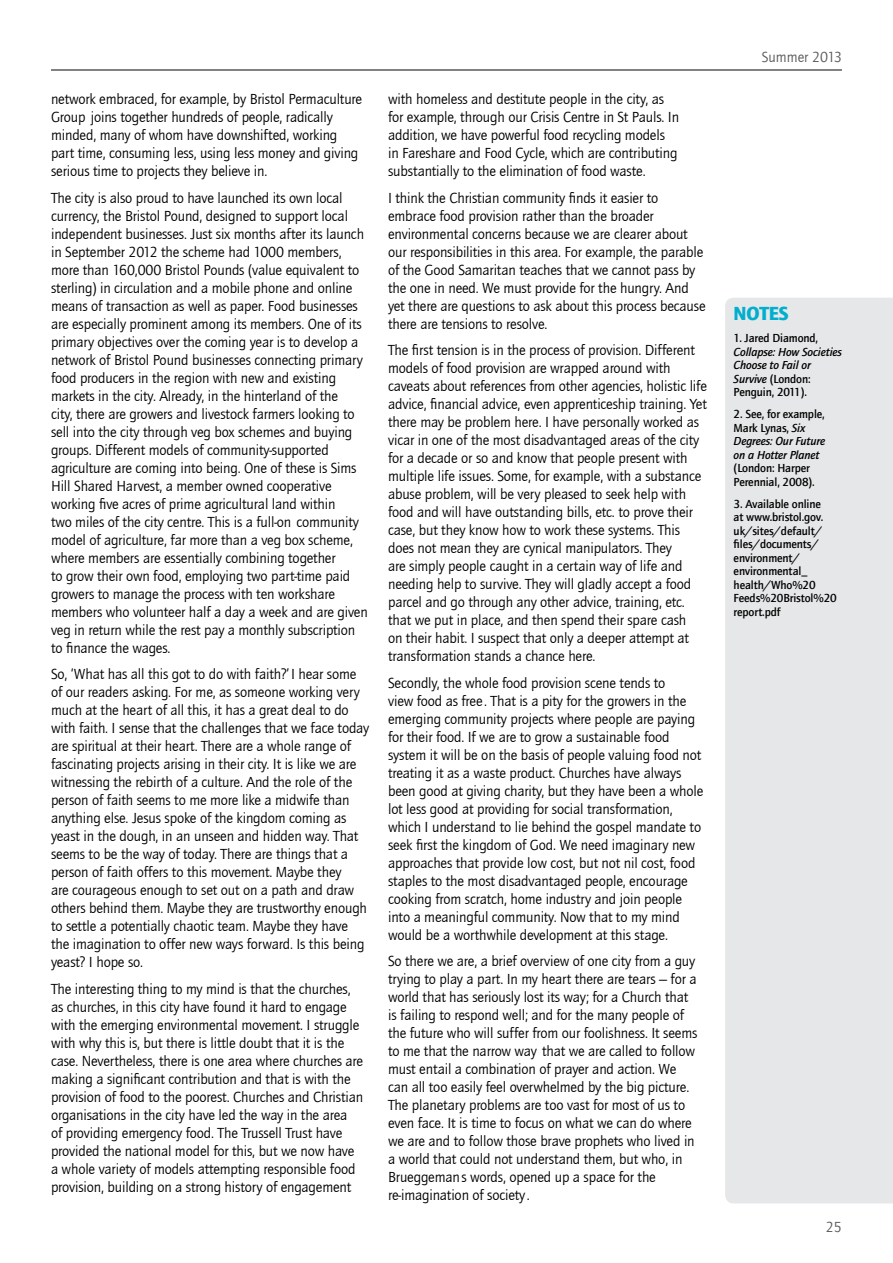
<style>
.page{position:relative;width:893px;height:1263px;background:#fff}
.page>*{position:absolute;margin:0;border:0;box-sizing:border-box;transform-origin:0 0}
.t1{font:900 19.5px "ITC Quay Sans Com";letter-spacing:-.01em;color:#00aece}
.t2{font:15px/18px "ITC Quay Sans Com";letter-spacing:-.01em;color:#000}
.t3{font:15px "ITC Quay Sans Com";color:#58595b}
.t4{font:500 12px/13.5px "ITC Quay Sans Com";letter-spacing:-.01em;color:#000}
.t5{font:italic 500 12px/13.5px "ITC Quay Sans";letter-spacing:-.01em;color:#000}
.s1{font-family:"ITC Quay Sans";font-style:italic}
</style>
<div class="page">
<hr style="left:51px;top:69px;width:791px;height:2px;background:#58595b">
<div style="left:725px;top:298px;width:168px;height:905px;background:#e6e7e8"></div>
<p class="t2" style="left:51px;top:90px;width:313px">network embraced, for example, by Bristol Permaculture Group joins together hundreds of people, radically minded, many of whom have downshifted, working part time, consuming less, using less money and giving serious time to projects they believe in.</p>
<p class="t2" style="left:51px;top:189px;width:318px">The city is also proud to have launched its own local currency, the Bristol Pound, designed to support local independent businesses. Just six months after its launch in September 2012 the scheme had 1000 members, more than 160,000 Bristol Pounds (value equivalent to sterling) in circulation and a mobile phone and online means of transaction as well as paper. Food businesses are especially prominent among its members. One of its primary objectives over the coming year is to develop a network of Bristol Pound businesses connecting primary food producers in the region with new and existing markets in the city. Already, in the hinterland of the<br>city, there are growers and livestock farmers looking to sell into the city through veg box schemes and buying groups. Different models of community-supported agriculture are coming into being. One of these is Sims Hill Shared Harvest, a member owned cooperative working five acres of prime agricultural land within<br>two miles of the city centre. This is a full-on community model of agriculture, far more than a veg box scheme, where members are essentially combining together<br>to grow their own food, employing two part-time paid growers to manage the process with ten workshare members who volunteer half a day a week and are given veg in return while the rest pay a monthly subscription to finance the wages.</p>
<p class="t2" style="left:51px;top:665px;width:320px">So, ‘What has all this got to do with faith?’I hear some of our readers asking. For me, as someone working very much at the heart of all this, it has a great deal to do with faith. I sense that the challenges that we face today are spiritual at their heart. There are a whole range of fascinating projects arising in their city. It is like we are witnessing the rebirth of a culture. And the role of the person of faith seems to me more like a midwife than anything else. Jesus spoke of the kingdom coming as yeast in the dough, in an unseen and hidden way. That seems to be the way of today. There are things that a person of faith offers to this movement. Maybe they<br>are courageous enough to set out on a path and draw others behind them. Maybe they are trustworthy enough to settle a potentially chaotic team. Maybe they have the imagination to offer new ways forward. Is this being yeast? I hope so.</p>
<p class="t2" style="left:51px;top:980px;width:314px">The interesting thing to my mind is that the churches, as churches, in this city have found it hard to engage with the emerging environmental movement. I struggle with why this is, but there is little doubt that it is the case. Nevertheless, there is one area where churches are making a significant contribution and that is with the provision of food to the poorest. Churches and Christian organisations in the city have led the way in the area<br>of providing emergency food. The Trussell Trust have provided the national model for this, but we now have a whole variety of models attempting responsible food provision, building on a strong history of engagement</p>
<p class="t2" style="left:388px;top:90px;width:293px">with homeless and destitute people in the city, as for example, through our Crisis Centre in St Pauls. In addition, we have powerful food recycling models in Fareshare and Food Cycle, which are contributing substantially to the elimination of food waste.</p>
<p class="t2" style="left:388px;top:189px;width:319px">I think the Christian community finds it easier to embrace food provision rather than the broader environmental concerns because we are clearer about our responsibilities in this area. For example, the parable of the Good Samaritan teaches that we cannot pass by the one in need. We must provide for the hungry. And yet there are questions to ask about this process because there are tensions to resolve.</p>
<p class="t2" style="left:388px;top:341px;width:320px">The first tension is in the process of provision. Different models of food provision are wrapped around with caveats about references from other agencies, holistic life advice, financial advice, even apprenticeship training. Yet there may be problem here. I have personally worked as vicar in one of the most disadvantaged areas of the city for a decade or so and know that people present with multiple life issues. Some, for example, with a substance abuse problem, will be very pleased to seek help with food and will have outstanding bills, etc. to prove their case, but they know how to work these systems. This does not mean they are cynical manipulators. They<br>are simply people caught in a certain way of life and needing help to survive. They will gladly accept a food parcel and go through any other advice, training, etc. that we put in place, and then spend their spare cash<br>on their habit. I suspect that only a deeper attempt at transformation stands a chance here.</p>
<p class="t2" style="left:388px;top:674px;width:317px">Secondly, the whole food provision scene tends to<br>view food as free. That is a pity for the growers in the emerging community projects where people are paying for their food. If we are to grow a sustainable food system it will be on the basis of people valuing food not treating it as a waste product. Churches have always been good at giving charity, but they have been a whole lot less good at providing for social transformation, which I understand to lie behind the gospel mandate to seek first the kingdom of God. We need imaginary new approaches that provide low cost, but not nil cost, food staples to the most disadvantaged people, encourage cooking from scratch, home industry and join people into a meaningful community. Now that to my mind would be a worthwhile development at this stage.</p>
<p class="t2" style="left:388px;top:952px;width:311px">So there we are, a brief overview of one city from a guy trying to play a part. In my heart there are tears – for a world that has seriously lost its way; for a Church that is failing to respond well; and for the many people of the future who will suffer from our foolishness. It seems to me that the narrow way that we are called to follow must entail a combination of prayer and action. We can all too easily feel overwhelmed by the big picture.<br>The planetary problems are too vast for most of us to even face. It is time to focus on what we can do where we are and to follow those brave prophets who lived in a world that could not understand them, but who, in Brueggemans words, opened up a space for the re-imagination of society .</p>
<p class="t3" style="left:762px;top:48px;width:82px">Summer 2013</p>
<h1 class="t1" style="left:734px;top:301px;width:57px">NOTES</h1>
<p class="t4" style="left:734px;top:331px;width:86px">1. Jared Diamond,</p>
<p class="t5" style="left:734px;top:345px;width:110px">Collapse: How Societies<br>Choose to Fail or</p>
<p class="t4" style="left:734px;top:372px;width:79px"><span class="s1">Survive</span> (London:<br>Penguin, 2011).</p>
<p class="t4" style="left:734px;top:407px;width:93px">2. See, for example,<br>Mark Lynas, <span class="s1">Six</span></p>
<p class="t5" style="left:734px;top:434px;width:93px">Degrees: Our Future on a Hotter Planet</p>
<p class="t4" style="left:734px;top:461px;width:83px">(London: Harper<br>Perennial, 2008).</p>
<p class="t4" style="left:734px;top:497px;width:105px">3. Available online<br>at www.bristol.gov. uk/sites/default/ files/documents/ environment/ environmental_ health/Who%20<br>Feeds%20Bristol%20 report.pdf</p>
<p class="t3" style="left:826px;top:1218px;width:17px">25</p>
</div>
